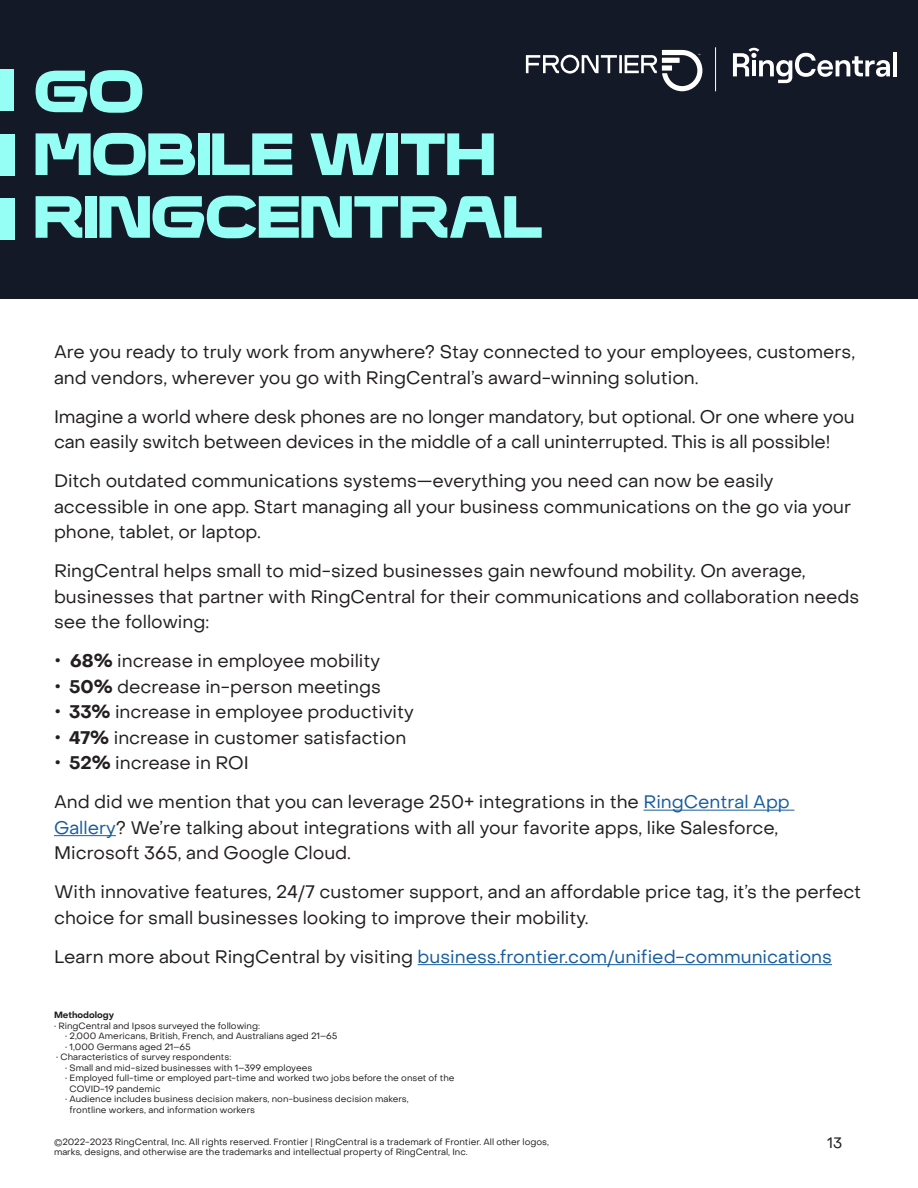
<style>
.page{position:relative;width:918px;height:1188px;background:#fff}
.page>*{position:absolute;margin:0;border:0;box-sizing:border-box;transform-origin:0 0}
.t1{font:51.9px/62.7px "Bandwidth Display";color:#96fff5}
.t2{font:18px/25.5px "PP Object Sans";color:#231f20}
.t3{font:18px "PP Object Sans";color:#175d9e}
.t4{font:15px "PP Object Sans";color:#231f20}
.t5{font:9px/10.5px "PP Object Sans";color:#231f20}
.t6{font:700 9px "PP Object Sans";color:#231f20}
.s1{font-size:31.5px}
.s2{font-weight:700}
.s3{color:#175d9e}
.s4{color:#231f20}
</style>
<div class="page">
<div style="left:0;top:0;width:918px;height:298px;background:#141928"></div>
<hr style="left:644px;top:810px;width:150px;height:1px;background:#175d9e">
<hr style="left:54px;top:835px;width:62px;height:1px;background:#175d9e">
<hr style="left:418px;top:964px;width:414px;height:1px;background:#175d9e">
<div style="left:0;top:69px;width:14px;height:42px;background:#96fff5"></div>
<div style="left:0;top:134px;width:14px;height:41px;background:#96fff5"></div>
<div style="left:0;top:198px;width:14px;height:42px;background:#96fff5"></div>
<hr style="left:893px;top:52px;width:4px;height:24px;background:#fff">
<svg style="left:733px;top:48px;width:157px;height:35px"></svg>
<hr style="left:715px;top:47px;width:1px;height:44px;background:#fff">
<svg style="left:526px;top:50px;width:176px;height:41px"></svg>
<h1 class="t1" style="left:36px;top:58px;width:510px">GO<br>MOBILE WITH<br>RINGCENTRAL</h1>
<p class="t2" style="left:54px;top:339px;width:803px">Are you ready to truly work from anywhere? Stay connected to your employees, customers, and vendors, wherever you go with RingCentral’s award-winning solution.</p>
<p class="t2" style="left:54px;top:404px;width:802px">Imagine a world where desk phones are no longer mandatory, but optional. Or one where you can easily switch between devices in the middle of a call uninterrupted. This is all possible!</p>
<p class="t2" style="left:54px;top:468px;width:799px">Ditch outdated communications systems—everything you need can now be easily accessible in one app. Start managing all your business communications on the go via your phone, tablet, or laptop.</p>
<p class="t2" style="left:54px;top:558px;width:807px">RingCentral helps small to mid-sized businesses gain newfound mobility. On average, businesses that partner with RingCentral for their communications and collaboration needs see the following:</p>
<p class="t2" style="left:54px;top:648px;width:328px"><span class="s1">•</span> <span class="s2">68%</span> increase in employee mobility</p>
<p class="t2" style="left:54px;top:674px;width:328px"><span class="s1">•</span> <span class="s2">50%</span> decrease in-person meetings</p>
<p class="t2" style="left:54px;top:699px;width:361px"><span class="s1">•</span> <span class="s2">33%</span> increase in employee productivity</p>
<p class="t2" style="left:54px;top:725px;width:354px"><span class="s1">•</span> <span class="s2">47%</span> increase in customer satisfaction</p>
<p class="t2" style="left:54px;top:744px;width:737px;line-height:39px"><span class="s1">•</span> <span class="s2">52%</span> increase in ROI<br>And did we mention that you can leverage 250+ integrations in the <span class="s3">RingCentral App</span></p>
<p class="t2" style="left:54px;top:815px;width:726px"><span class="s3">Gallery</span>? We’re talking about integrations with all your favorite apps, like Salesforce,<br>Microsoft 365, and Google Cloud.</p>
<p class="t2" style="left:54px;top:879px;width:809px">With innovative features, 24/7 customer support, and an affordable price tag, it’s the perfect choice for small businesses looking to improve their mobility.</p>
<p class="t3" style="left:54px;top:946px;width:780px"><span class="s4">Learn more about RingCentral by visiting</span> business.frontier.com/unified-communications</p>
<p class="t6" style="left:54px;top:1009px;width:62px">Methodology</p>
<p class="t5" style="left:54px;top:1020px;width:207px">• RingCentral and Ipsos surveyed the following:</p>
<p class="t5" style="left:65px;top:1031px;width:274px">• 2,000 Americans, British, French, and Australians aged 21–65</p>
<p class="t5" style="left:65px;top:1041px;width:127px">• 1,000 Germans aged 21–65</p>
<p class="t5" style="left:54px;top:1052px;width:179px">● • Characteristics of survey respondents:</p>
<p class="t5" style="left:65px;top:1062px;width:249px">• Small and mid-sized businesses with 1–399 employees</p>
<p class="t5" style="left:70px;top:1073px;width:386px;text-indent:-4px">• Employed full-time or employed part-time and worked two jobs before the onset of the<br>COVID-19 pandemic</p>
<p class="t5" style="left:70px;top:1094px;width:341px;text-indent:-4px">• Audience includes business decision makers, non-business decision makers, frontline workers, and information workers</p>
<p class="t5" style="left:54px;top:1136px;width:497px">©2022-2023 RingCentral, Inc. All rights reserved. Frontier | RingCentral is a trademark of Frontier. All other logos, marks, designs, and otherwise are the trademarks and intellectual property of RingCentral, Inc.</p>
<p class="t4" style="left:827px;top:1134px;width:17px">13</p>
</div>
